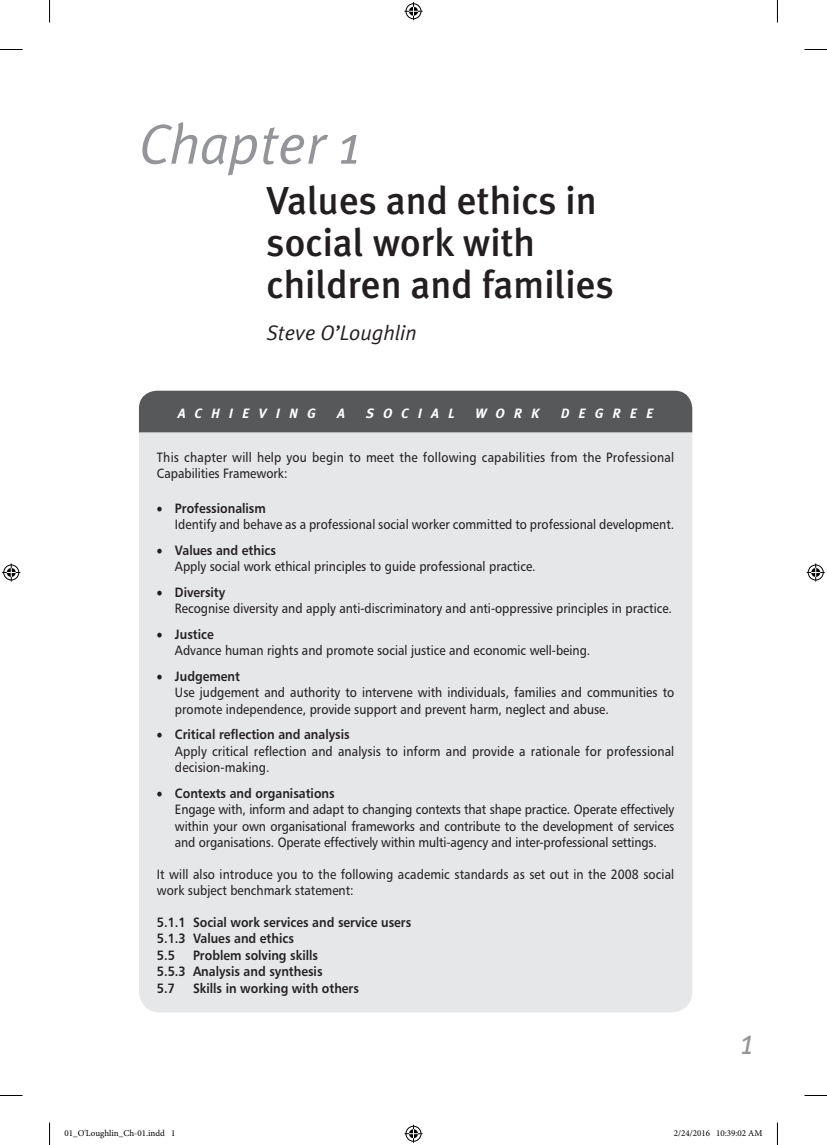
<style>
.page{position:relative;width:827px;height:1145px;background:#fff}
.page>*{position:absolute;margin:0;border:0;box-sizing:border-box;transform-origin:0 0}
.CH_NU{font:italic 56.55px "Meta Plus Normal";color:#939598}
.CH_T{font:500 39px/42px "Meta Plus";color:#231f20}
.t1{font:italic 36px "Meta Plus Normal";color:#939598;scale:.9 1}
.CH_AU{font:italic 21px "Meta Plus Normal";color:#231f20}
.BX1_BL{font:13.5px/16.5px "Humanist 777 BT Roman B";color:#231f20;scale:.9 1}
.BX1_UL{font:13.5px "Humanist 777 BT Bold B";color:#231f20;scale:.9 1}
.BX1_FL{font:13.5px/16.5px "Humanist 777 BT Roman B";letter-spacing:.005em;color:#231f20;scale:.9 1}
.BX1_TEXT{font:13.5px/16.5px "Humanist 777 BT Roman B";letter-spacing:.02em;color:#231f20;scale:.9 1}
.BX1_T{font:italic 700 13.5px "Meta Plus";letter-spacing:.675em;color:#fff}
.t2{font:9px "Minion Pro";color:#000}
</style>
<div class="page">
<div style="left:139px;top:432px;width:553px;height:580px;background:#e6e7e9"></div>
<div style="left:139px;top:391px;width:553px;height:41px;background:#57585a"></div>
<svg style="left:0;top:49px;width:22px;height:1px"></svg>
<svg style="left:804px;top:49px;width:22px;height:1px"></svg>
<svg style="left:0;top:1095px;width:22px;height:1px"></svg>
<svg style="left:804px;top:1095px;width:22px;height:1px"></svg>
<svg style="left:49px;top:0;width:1px;height:22px"></svg>
<svg style="left:49px;top:1122px;width:1px;height:23px"></svg>
<svg style="left:776px;top:0;width:1px;height:22px"></svg>
<svg style="left:776px;top:1123px;width:1px;height:22px"></svg>
<svg style="left:404px;top:2px;width:18px;height:18px"></svg>
<svg style="left:404px;top:1125px;width:18px;height:18px"></svg>
<svg style="left:2px;top:563px;width:18px;height:18px"></svg>
<svg style="left:806px;top:563px;width:18px;height:18px"></svg>
<p class="CH_NU" style="left:139px;top:111px;width:223px">Chapter 1</p>
<p class="CH_T" style="left:266px;top:179px;width:348px">Values and ethics in social work with children and families</p>
<p class="CH_AU" style="left:266px;top:321px;width:151px">Steve O’Loughlin</p>
<p class="BX1_T" style="left:178px;top:406px;width:139px">ACHIEVING</p>
<p class="BX1_T" style="left:337px;top:406px;width:9px">A</p>
<p class="BX1_T" style="left:366px;top:406px;width:90px">SOCIAL</p>
<p class="BX1_T" style="left:475px;top:406px;width:66px">WORK</p>
<p class="BX1_T" style="left:560px;top:406px;width:94px">DEGREE</p>
<p class="BX1_TEXT" style="left:157px;top:448px;width:576px">This chapter will help you begin to meet the following capabilities from the Professional<br>Capabilities Framework:</p>
<p class="BX1_UL" style="left:157px;top:499px;width:122px">• Professionalism</p>
<p class="BX1_BL" style="left:175px;top:516px;width:556px">Identify and behave as a professional social worker committed to professional development.</p>
<p class="BX1_UL" style="left:157px;top:541px;width:134px">• Values and ethics</p>
<p class="BX1_BL" style="left:175px;top:558px;width:402px">Apply social work ethical principles to guide professional practice.</p>
<p class="BX1_UL" style="left:157px;top:583px;width:77px">• Diversity</p>
<p class="BX1_BL" style="left:175px;top:600px;width:553px">Recognise diversity and apply anti-discriminatory and anti-oppressive principles in practice.</p>
<p class="BX1_UL" style="left:157px;top:625px;width:65px">• Justice</p>
<p class="BX1_BL" style="left:175px;top:642px;width:463px">Advance human rights and promote social justice and economic well-being.</p>
<p class="BX1_UL" style="left:157px;top:667px;width:94px">• Judgement</p>
<p class="BX1_BL" style="left:175px;top:684px;width:556px">Use judgement and authority to intervene with individuals, families and communities to promote independence, provide support and prevent harm, neglect and abuse.</p>
<p class="BX1_UL" style="left:157px;top:726px;width:215px">• Critical reflection and analysis</p>
<p class="BX1_BL" style="left:175px;top:742px;width:556px">Apply critical reflection and analysis to inform and provide a rationale for professional decision-making.</p>
<p class="BX1_UL" style="left:157px;top:784px;width:199px">• Contexts and organisations</p>
<p class="BX1_BL" style="left:175px;top:801px;width:556px;text-align:justify">Engage with, inform and adapt to changing contexts that shape practice. Operate effectively within your own organisational frameworks and contribute to the development of services and organisations. Operate effectively within multi-agency and inter-professional settings.</p>
<p class="BX1_FL" style="left:157px;top:865px;width:576px">It will also introduce you to the following academic standards as set out in the 2008 social work subject benchmark statement:</p>
<p class="BX1_UL" style="left:157px;top:913px;width:284px">5.1.1 Social work services and service users</p>
<p class="BX1_UL" style="left:157px;top:930px;width:154px">5.1.3 Values and ethics</p>
<p class="BX1_UL" style="left:157px;top:946px;width:22px">5.5</p>
<p class="BX1_UL" style="left:193px;top:946px;width:140px">Problem solving skills</p>
<p class="BX1_UL" style="left:157px;top:963px;width:185px">5.5.3 Analysis and synthesis</p>
<p class="BX1_UL" style="left:157px;top:979px;width:22px">5.7</p>
<p class="BX1_UL" style="left:193px;top:979px;width:186px">Skills in working with others</p>
<p class="t1" style="left:739px;top:1021px;width:16px">1</p>
<p class="t2" style="left:64px;top:1128px;width:112px">01_O'Loughlin_Ch-01.indd 1</p>
<p class="t2" style="left:673px;top:1128px;width:90px">2/24/2016 10:39:02 AM</p>
</div>
